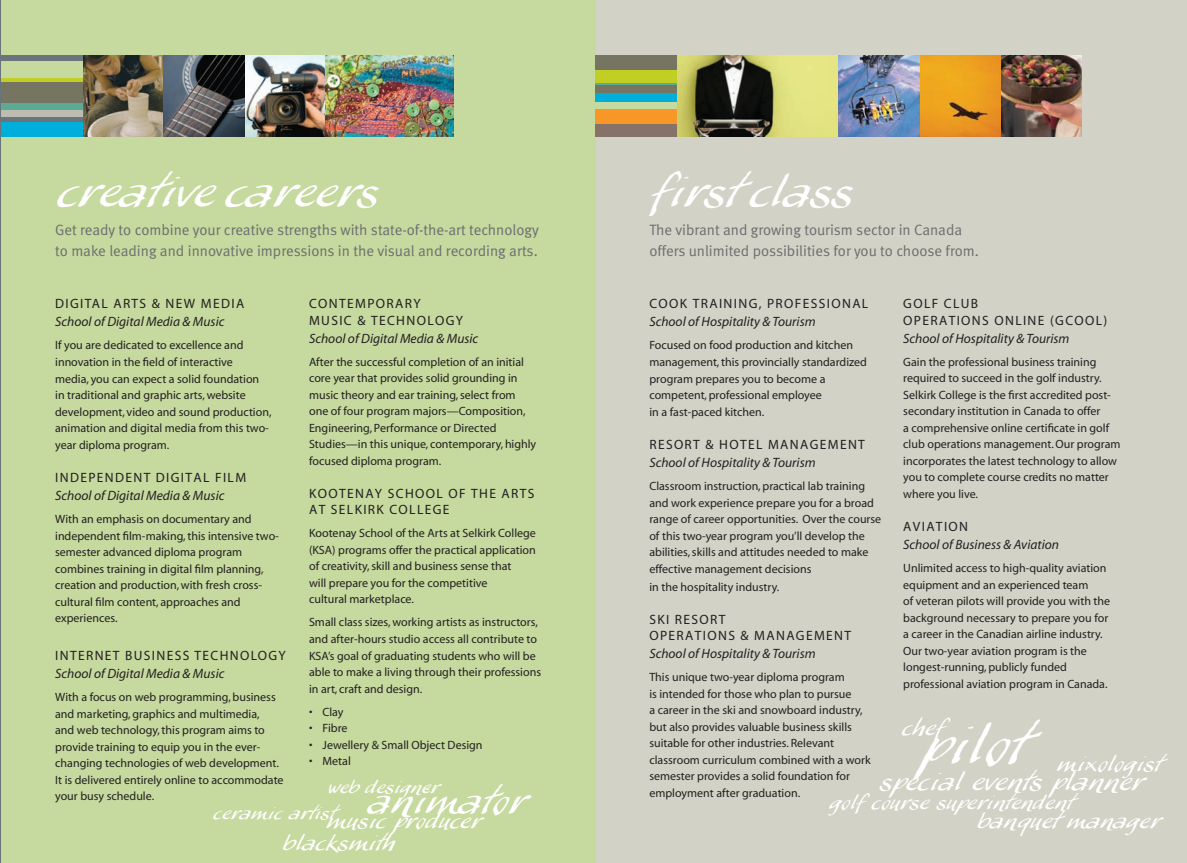
<style>
.page{position:relative;width:1187px;height:863px;background:#fff}
.page>*{position:absolute;margin:0;border:0;box-sizing:border-box;transform-origin:0 0}
.t1{font:45px "My Script Plain";color:#fff}
.t2{font:36px "My Script Plain";color:#fff}
.t3{font:30px "My Script Plain";color:#fff}
.t4{font:21px "My Script Plain";color:#fff}
.t5{font:18px "My Script Plain";color:#fff}
.t6{font:16.5px "My Script Plain";color:#fff}
.t7{font:15px/21px "Meta Normal";color:#6c6d70}
.t8{font:15px "My Script Plain";color:#fff}
.t9{font:13.5px/16.2px "Myriad";letter-spacing:.1em;color:#231f20}
.t10{font:italic 13.5px "Myriad";color:#231f20}
.t11{font:12px/16.5px "Myriad";color:#231f20}
</style>
<div class="page">
<hr style="left:0;top:0;width:1px;height:863px;background:#6a747b">
<div style="left:595px;top:0;width:592px;height:863px;background:#d2d2c7"></div>
<div style="left:1px;top:0;width:594px;height:863px;background:#c6d99e"></div>
<img style="left:676px;top:55px;width:405px;height:81px">
<img style="left:82px;top:55px;width:371px;height:81px">
<svg style="left:595px;top:82px;width:81px;height:4px"></svg>
<div style="left:595px;top:93px;width:81px;height:10px;background:#00aedc"></div>
<div style="left:595px;top:103px;width:81px;height:7px;background:#c6d99e"></div>
<div style="left:595px;top:55px;width:81px;height:15px;background:#767561"></div>
<div style="left:595px;top:109px;width:81px;height:16px;background:#f79727"></div>
<div style="left:595px;top:124px;width:81px;height:12px;background:#877269"></div>
<div style="left:595px;top:70px;width:81px;height:12px;background:#c1ce23"></div>
<div style="left:595px;top:86px;width:81px;height:7px;background:#767561"></div>
<div style="left:1px;top:120px;width:81px;height:16px;background:#00aedc"></div>
<div style="left:1px;top:55px;width:81px;height:6px;background:#6a747b"></div>
<div style="left:1px;top:102px;width:81px;height:8px;background:#5aaa95"></div>
<hr style="left:1px;top:117px;width:81px;height:4px;background:#6a747b">
<div style="left:1px;top:82px;width:81px;height:20px;background:#767561"></div>
<hr style="left:1px;top:78px;width:81px;height:4px;background:#c1ce23">
<div style="left:1px;top:110px;width:81px;height:7px;background:#bcbcb0"></div>
<h2 class="t2" style="left:55px;top:163px;width:323px">creative careers</h2>
<p class="t7" style="left:55px;top:221px;width:485px">Get ready to combine your creative strengths with state-of-the-art technology to make leading and innovative impressions in the visual and recording arts.</p>
<p class="t9" style="left:55px;top:297px;width:191px">DIGITAL ARTS &amp; NEW MEDIA</p>
<p class="t10" style="left:55px;top:317px;width:171px">School of Digital Media &amp; Music</p>
<p class="t11" style="left:55px;top:338px;width:218px">If you are dedicated to excellence and innovation in the field of interactive<br>media, you can expect a solid foundation in traditional and graphic arts, website development, video and sound production, animation and digital media from this two&shy;year diploma program.</p>
<p class="t9" style="left:55px;top:470px;width:192px">INDEPENDENT DIGITAL FILM</p>
<p class="t10" style="left:55px;top:490px;width:171px">School of Digital Media &amp; Music</p>
<p class="t11" style="left:55px;top:511px;width:225px">With an emphasis on documentary and independent film-making, this intensive two&shy;semester advanced diploma program combines training in digital film planning, creation and production, with fresh cross&shy;cultural film content, approaches and experiences.</p>
<p class="t9" style="left:55px;top:648px;width:232px">INTERNET BUSINESS TECHNOLOGY</p>
<p class="t10" style="left:55px;top:668px;width:171px">School of Digital Media &amp; Music</p>
<p class="t11" style="left:55px;top:690px;width:230px">With a focus on web programming, business and marketing, graphics and multimedia,<br>and web technology, this program aims to provide training to equip you in the ever&shy;changing technologies of web development.<br>It is delivered entirely online to accommodate your busy schedule.</p>
<p class="t9" style="left:309px;top:297px;width:156px">CONTEMPORARY<br>MUSIC &amp; TECHNOLOGY</p>
<p class="t10" style="left:309px;top:333px;width:171px">School of Digital Media &amp; Music</p>
<p class="t11" style="left:309px;top:354px;width:229px">After the successful completion of an initial core year that provides solid grounding in music theory and ear training, select from one of four program majors—Composition, Engineering, Performance or Directed Studies—in this unique, contemporary, highly focused diploma program.</p>
<p class="t9" style="left:309px;top:486px;width:227px">KOOTENAY SCHOOL OF THE ARTS<br>AT SELKIRK COLLEGE</p>
<p class="t11" style="left:309px;top:526px;width:228px">Kootenay School of the Arts at Selkirk College (KSA) programs offer the practical application of creativity, skill and business sense that<br>will prepare you for the competitive<br>cultural marketplace.</p>
<p class="t11" style="left:309px;top:615px;width:233px">Small class sizes, working artists as instructors, and after-hours studio access all contribute to KSA’s goal of graduating students who will be able to make a living through their professions in art, craft and design.</p>
<p class="t11" style="left:309px;top:704px;width:36px">• Clay</p>
<p class="t11" style="left:309px;top:720px;width:40px">• Fibre</p>
<p class="t11" style="left:309px;top:737px;width:175px">• Jewellery &amp; Small Object Design</p>
<p class="t11" style="left:309px;top:753px;width:43px">• Metal</p>
<h3 class="t3" style="left:367px;top:777px;width:159px">animator</h3>
<p class="t8" style="left:327px;top:775px;width:113px">web designer</p>
<h3 class="t5" style="left:326px;top:806px;width:156px">music producer</h3>
<p class="t8" style="left:213px;top:801px;width:123px">ceramic artist</p>
<h3 class="t5" style="left:282px;top:829px;width:114px">blacksmith</h3>
<h2 class="t2" style="left:649px;top:163px;width:203px">first class</h2>
<p class="t7" style="left:649px;top:221px;width:331px">The vibrant and growing tourism sector in Canada offers unlimited possibilities for you to choose from.</p>
<p class="t9" style="left:649px;top:297px;width:220px">COOK TRAINING, PROFESSIONAL</p>
<p class="t10" style="left:649px;top:317px;width:168px">School of Hospitality &amp; Tourism</p>
<p class="t11" style="left:649px;top:338px;width:219px">Focused on food production and kitchen management, this provincially standardized program prepares you to become a competent, professional employee<br>in a fast-paced kitchen.</p>
<p class="t9" style="left:649px;top:437px;width:217px">RESORT &amp; HOTEL MANAGEMENT</p>
<p class="t10" style="left:649px;top:457px;width:168px">School of Hospitality &amp; Tourism</p>
<p class="t11" style="left:649px;top:478px;width:233px">Classroom instruction, practical lab training and work experience prepare you for a broad range of career opportunities. Over the course of this two-year program you’ll develop the abilities, skills and attitudes needed to make effective management decisions</p>
<p class="t11" style="left:649px;top:579px;width:131px">in the hospitality industry.</p>
<p class="t9" style="left:649px;top:612px;width:203px">SKI RESORT<br>OPERATIONS &amp; MANAGEMENT</p>
<p class="t10" style="left:649px;top:648px;width:168px">School of Hospitality &amp; Tourism</p>
<p class="t11" style="left:649px;top:670px;width:223px">This unique two-year diploma program<br>is intended for those who plan to pursue<br>a career in the ski and snowboard industry, but also provides valuable business skills suitable for other industries. Relevant classroom curriculum combined with a work semester provides a solid foundation for employment after graduation.</p>
<p class="t9" style="left:903px;top:297px;width:206px">GOLF CLUB<br>OPERATIONS ONLINE (GCOOL)</p>
<p class="t10" style="left:903px;top:333px;width:168px">School of Hospitality &amp; Tourism</p>
<p class="t11" style="left:903px;top:354px;width:219px">Gain the professional business training required to succeed in the golf industry.<br>Selkirk College is the first accredited post&shy;secondary institution in Canada to offer<br>a comprehensive online certificate in golf club operations management. Our program incorporates the latest technology to allow you to complete course credits no matter where you live.</p>
<p class="t9" style="left:903px;top:519px;width:66px">AVIATION</p>
<p class="t10" style="left:903px;top:539px;width:157px">School of Business &amp; Aviation</p>
<p class="t11" style="left:903px;top:561px;width:208px">Unlimited access to high-quality aviation equipment and an experienced team<br>of veteran pilots will provide you with the background necessary to prepare you for a career in the Canadian airline industry.<br>Our two-year aviation program is the longest-running, publicly funded professional aviation program in Canada.</p>
<h3 class="t5" style="left:901px;top:713px;width:44px">chef</h3>
<h1 class="t1" style="left:918px;top:710px;width:105px">pilot</h1>
<h3 class="t5" style="left:1056px;top:749px;width:105px">mixologist</h3>
<h3 class="t4" style="left:879px;top:765px;width:265px">special events planner</h3>
<h3 class="t5" style="left:976px;top:807px;width:184px">banquet manager</h3>
<h3 class="t6" style="left:829px;top:789px;width:244px">golf course superintendent</h3>
</div>
